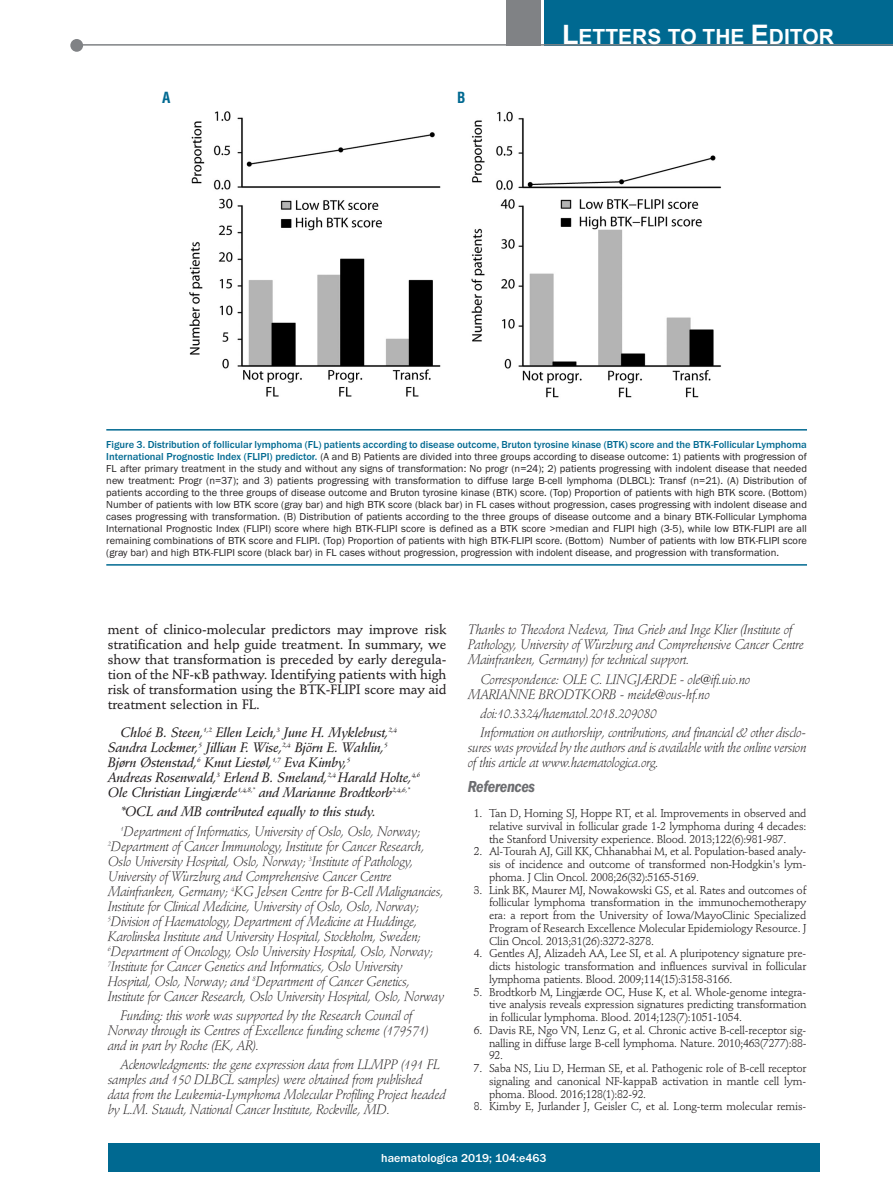
<style>
.page{position:relative;width:893px;height:1191px;background:#fff}
.page>*{position:absolute;margin:0;border:0;box-sizing:border-box;transform-origin:0 0}
.t1{font:700 21px "Arial";color:#fff}
.t2{font:italic 600 condensed 16.5px "Franklin Gothic";letter-spacing:-.02em;color:#6c6d70}
.t3{font:700 condensed 15px "Helvetica";color:#006991}
.t4{font:italic 300 13.5px/15px "Stempel Schneidler";letter-spacing:-.02em;color:#231f20}
.t5{font:italic 13.5px/15px "Stempel Schneidler Med";letter-spacing:-.02em;color:#231f20}
.t6{font:500 13.5px/15px "Stempel Schneidler";letter-spacing:-.005em;color:#231f20;text-align:justify}
.t7{font:13.5px "Lucida Grande";color:#231f20}
.t8{font:500 12px "Franklin Gothic";color:#fff}
.t9{font:11.25px/12.8px "Stempel Schneidler";letter-spacing:-.02em;color:#231f20;text-align:justify}
.t10{font:10.5px/12px "Franklin Gothic";color:#231f20;text-align:justify}
.s1{font-size:27px}
.s2{font-weight:500;color:#006991}
</style>
<div class="page">
<div style="left:107px;top:1143px;width:713px;height:28px;background:#006991"></div>
<div style="left:544px;top:0;width:349px;height:45px;background:#006991"></div>
<div style="left:506px;top:0;width:34px;height:45px;background:#808285"></div>
<div style="left:70px;top:39px;width:13px;height:13px;background:#808285;border-radius:50%"></div>
<hr style="left:78px;top:44px;width:815px;height:2px;background:#808285">
<img style="left:189px;top:111px;width:533px;height:287px">
<hr style="left:106px;top:429px;width:701px;height:1px;background:#006991">
<hr style="left:106px;top:564px;width:701px;height:1px;background:#006991">
<p class="t3" style="left:162px;top:89px;width:10px">A</p>
<p class="t3" style="left:457px;top:89px;width:10px">B</p>
<h1 class="t1" style="left:562px;top:25px;width:273px"><span class="s1">L</span>ETTERS TO THE <span class="s1">E</span>DITOR</h1>
<p class="t10" style="left:106px;top:438px;width:702px"><span class="s2">Figure 3. Distribution of follicular lymphoma (FL) patients according to disease outcome, Bruton tyrosine kinase (BTK) score and the BTK-Follicular Lymphoma International Prognostic Index (FLIPI) predictor.</span> (A and B) Patients are divided into three groups according to disease outcome: 1) patients with progression of FL after primary treatment in the study and without any signs of transformation: No progr (n=24); 2) patients progressing with indolent disease that needed new treatment: Progr (n=37); and 3) patients progressing with transformation to diffuse large B-cell lymphoma (DLBCL): Transf (n=21). (A) Distribution of patients according to the three groups of disease outcome and Bruton tyrosine kinase (BTK) score. (Top) Proportion of patients with high BTK score. (Bottom)<br>Number of patients with low BTK score (gray bar) and high BTK score (black bar) in FL cases without progression, cases progressing with indolent disease and cases progressing with transformation. (B) Distribution of patients according to the three groups of disease outcome and a binary BTK-Follicular Lymphoma International Prognostic Index (FLIPI) score where high BTK-FLIPI score is defined as a BTK score &gt;median and FLIPI high (3-5), while low BTK-FLIPI are all remaining combinations of BTK score and FLIPI. (Top) Proportion of patients with high BTK-FLIPI score. (Bottom) Number of patients with low BTK-FLIPI score (gray bar) and high BTK-FLIPI score (black bar) in FL cases without progression, progression with indolent disease, and progression with transformation.</p>
<p class="t6" style="left:108px;top:623px;width:340px">ment of clinico-molecular predictors may improve risk stratification and help guide treatment. In summary, we show that transformation is preceded by early deregula&shy;tion of the NF- B pathway. Identifying patients with high risk of transformation using the BTK-FLIPI score may aid treatment selection in FL.</p>
<p class="t5" style="left:108px;top:726px;width:314px;text-indent:13px">Chloé B. Steen,<sup>1,2</sup> Ellen Leich,<sup>3</sup> June H. Myklebust,<sup>2,4<br></sup>Sandra Lockmer,<sup>5</sup> Jillian F. Wise,<sup>2,4</sup> Björn E. Wahlin,<sup>5<br></sup>Bjørn Østenstad,<sup>6</sup> Knut Liestøl,<sup>1,7</sup> Eva Kimby,<sup>5<br></sup>Andreas Rosenwald,<sup>3</sup> Erlend B. Smeland,<sup>2,4</sup> Harald Holte,<sup>4,6<br></sup>Ole Christian Lingjærde<sup>1,4,8,*</sup> and Marianne Brodtkorb<sup>2,4,6,*</sup></p>
<p class="t5" style="left:121px;top:805px;width:257px">*OCL and MB contributed equally to this study.</p>
<p class="t4" style="left:108px;top:825px;width:318px;text-indent:13px"><sup>1</sup>Department of Informatics, University of Oslo, Oslo, Norway; <sup>2</sup>Department of Cancer Immunology, Institute for Cancer Research, Oslo University Hospital, Oslo, Norway; <sup>3</sup>Institute of Pathology, University of Wurzburg and Comprehensive Cancer Centre</p>
<p class="t7" style="left:189px;top:868px;width:7px">̈</p>
<p class="t4" style="left:108px;top:885px;width:338px">Mainfranken, Germany; <sup>4</sup>KG Jebsen Centre for B-Cell Malignancies, Institute for Clinical Medicine, University of Oslo, Oslo, Norway; <sup>5</sup>Division of Haematology, Department of Medicine at Huddinge, Karolinska Institute and University Hospital, Stockholm, Sweden; <sup>6</sup>Department of Oncology, Oslo University Hospital, Oslo, Norway; <sup>7</sup>Institute for Cancer Genetics and Informatics, Oslo University Hospital, Oslo, Norway; and <sup>8</sup>Department of Cancer Genetics, Institute for Cancer Research, Oslo University Hospital, Oslo, Norway</p>
<p class="t4" style="left:108px;top:1009px;width:323px;text-indent:13px">Funding: this work was supported by the Research Council of<br>Norway through its Centres of Excellence funding scheme (179571) and in part by Roche (EK, AR).</p>
<p class="t4" style="left:108px;top:1058px;width:339px;text-indent:13px">Acknowledgments: the gene expression data from LLMPP (191 FL samples and 150 DLBCL samples) were obtained from published data from the Leukemia-Lymphoma Molecular Profiling Project headed by L.M. Staudt, National Cancer Institute, Rockville, MD.</p>
<p class="t4" style="left:468px;top:623px;width:338px">Thanks to Theodora Nedeva, Tina Grieb and Inge Klier (Institute of<br>Pathology, University of Wurzburg and Comprehensive Cancer Centre</p>
<p class="t7" style="left:602px;top:637px;width:7px">̈</p>
<p class="t4" style="left:480px;top:651px;width:271px;line-height:19.2px;text-indent:-13px">Mainfranken, Germany) for technical support.<br>Correspondence: OLE C. LINGJÆRDE - ole@ifi.uio.no</p>
<p class="t4" style="left:480px;top:685px;width:327px;line-height:19.2px;text-indent:-13px">MARIANNE BRODTKORB - meide@ous-hf.no doi:10.3324/haematol.2018.209080<br>Information on authorship, contributions, and financial &amp; other disclo-</p>
<p class="t4" style="left:468px;top:741px;width:340px">sures was provided by the authors and is available with the online version of this article at www.haematologica.org.</p>
<p class="t2" style="left:468px;top:780px;width:69px">References</p>
<p class="t9" style="left:489px;top:808px;width:319px;text-indent:-15px">1. Tan D, Horning SJ, Hoppe RT, et al. Improvements in observed and relative survival in follicular grade 1-2 lymphoma during 4 decades: the Stanford University experience. Blood. 2013;122(6):981-987.</p>
<p class="t9" style="left:489px;top:846px;width:319px;text-indent:-15px">2. Al-Tourah AJ, Gill KK, Chhanabhai M, et al. Population-based analy&shy;sis of incidence and outcome of transformed non-Hodgkin's lym&shy;phoma. J Clin Oncol. 2008;26(32):5165-5169.</p>
<p class="t9" style="left:489px;top:884px;width:319px;text-indent:-15px">3. Link BK, Maurer MJ, Nowakowski GS, et al. Rates and outcomes of follicular lymphoma transformation in the immunochemotherapy era: a report from the University of Iowa/MayoClinic Specialized Program of Research Excellence Molecular Epidemiology Resource. J Clin Oncol. 2013;31(26):3272-3278.</p>
<p class="t9" style="left:489px;top:948px;width:319px;text-indent:-15px">4. Gentles AJ, Alizadeh AA, Lee SI, et al. A pluripotency signature pre&shy;dicts histologic transformation and influences survival in follicular lymphoma patients. Blood. 2009;114(15):3158-3166.</p>
<p class="t9" style="left:489px;top:986px;width:319px;text-indent:-15px">5. Brodtkorb M, Lingjærde OC, Huse K, et al. Whole-genome integra&shy;tive analysis reveals expression signatures predicting transformation in follicular lymphoma. Blood. 2014;123(7):1051-1054.</p>
<p class="t9" style="left:489px;top:1024px;width:319px;text-indent:-15px">6. Davis RE, Ngo VN, Lenz G, et al. Chronic active B-cell-receptor sig&shy;nalling in diffuse large B-cell lymphoma. Nature. 2010;463(7277):88- 92.</p>
<p class="t9" style="left:489px;top:1063px;width:319px;text-indent:-15px">7. Saba NS, Liu D, Herman SE, et al. Pathogenic role of B-cell receptor signaling and canonical NF-kappaB activation in mantle cell lym&shy;phoma. Blood. 2016;128(1):82-92.</p>
<p class="t9" style="left:474px;top:1101px;width:334px">8. Kimby E, Jurlander J, Geisler C, et al. Long-term molecular remis-</p>
<p class="t8" style="left:381px;top:1150px;width:167px">haematologica 2019; 104:e463</p>
</div>
